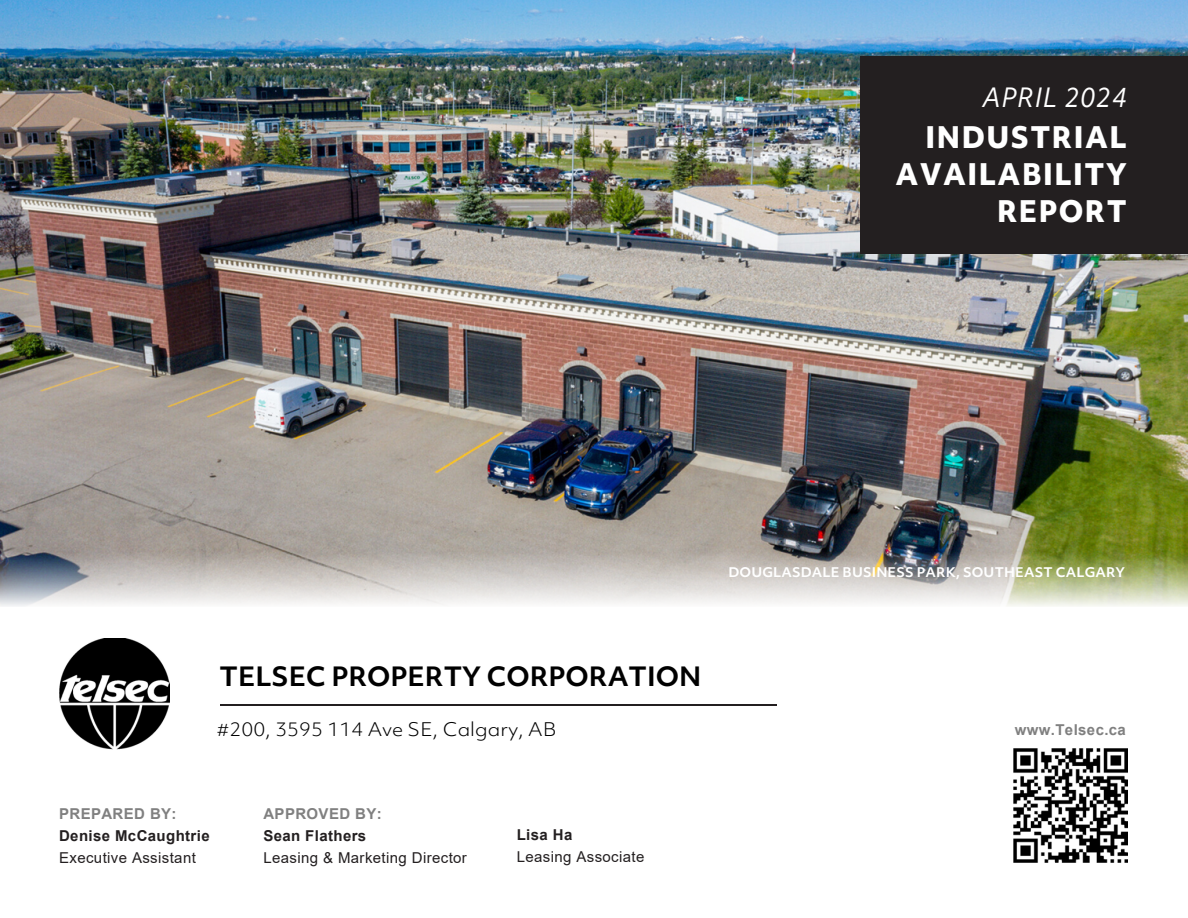
<style>
.page{position:relative;width:1188px;height:918px;background:#fff}
.page>*{position:absolute;margin:0;border:0;box-sizing:border-box;transform-origin:0 0}
.t1{font:800 28.5px/37px "Objektiv Mk 1";letter-spacing:.055em;color:#fff;text-align:right;scale:.95 1}
.t2{font:700 25.5px "Objektiv Mk 1";color:#000}
.t3{font:italic 25.5px "Objektiv Mk 1";letter-spacing:.03em;color:#fff;scale:.95 1}
.t4{font:300 18px "Objektiv Mk 1";color:#000;scale:1.07 1}
.t5{font:15px "Arial";letter-spacing:.025em;color:#231f20}
.t6{font:700 15px "Arial";letter-spacing:.025em;color:#808080}
.t7{font:700 15px "Arial";letter-spacing:.025em;color:#231f20}
.t8{font:700 12.75px "Objektiv Mk 1";letter-spacing:.01em;color:#fff}
.s1{font-style:inherit}
</style>
<div class="page">
<img style="left:0;top:1px;width:1188px;height:550px">
<svg style="left:0;top:551px;width:1188px;height:55px;background:#c4c3b9"></svg>
<hr style="left:220px;top:704px;width:556px;height:1px;background:#231f20">
<div style="left:861px;top:56px;width:327px;height:198px;background:#231f20"></div>
<img style="left:1014px;top:749px;width:114px;height:113px">
<img style="left:59px;top:638px;width:111px;height:111px">
<h2 class="t3" style="left:983px;top:80px;width:153px">APRIL 2024</h2>
<h1 class="t1" style="left:896px;top:118px;width:245px">INDUSTRIAL<br>AVAILABILITY<br>REPORT</h1>
<p class="t8" style="left:729px;top:563px;width:398px">DOUGLASDALE <span class="s1">BUSINESS</span> PARK, SOUTHEAST CALGARY</p>
<h2 class="t2" style="left:220px;top:659px;width:483px">TELSEC PROPERTY CORPORATION</h2>
<p class="t4" style="left:216px;top:717px;width:319px">#200, 3595 114 Ave SE, Calgary, AB</p>
<p class="t6" style="left:59px;top:804px;width:119px">PREPARED BY:</p>
<p class="t7" style="left:59px;top:825px;width:152px">Denise McCaughtrie</p>
<p class="t5" style="left:59px;top:847px;width:138px">Executive Assistant</p>
<p class="t6" style="left:263px;top:804px;width:120px">APPROVED BY:</p>
<p class="t7" style="left:263px;top:825px;width:104px">Sean Flathers</p>
<p class="t5" style="left:263px;top:847px;width:205px">Leasing &amp; Marketing Director</p>
<p class="t7" style="left:517px;top:825px;width:57px">Lisa Ha</p>
<p class="t5" style="left:517px;top:847px;width:129px">Leasing Associate</p>
<p class="t6" style="left:1015px;top:719px;width:113px">www.Telsec.ca</p>
</div>
